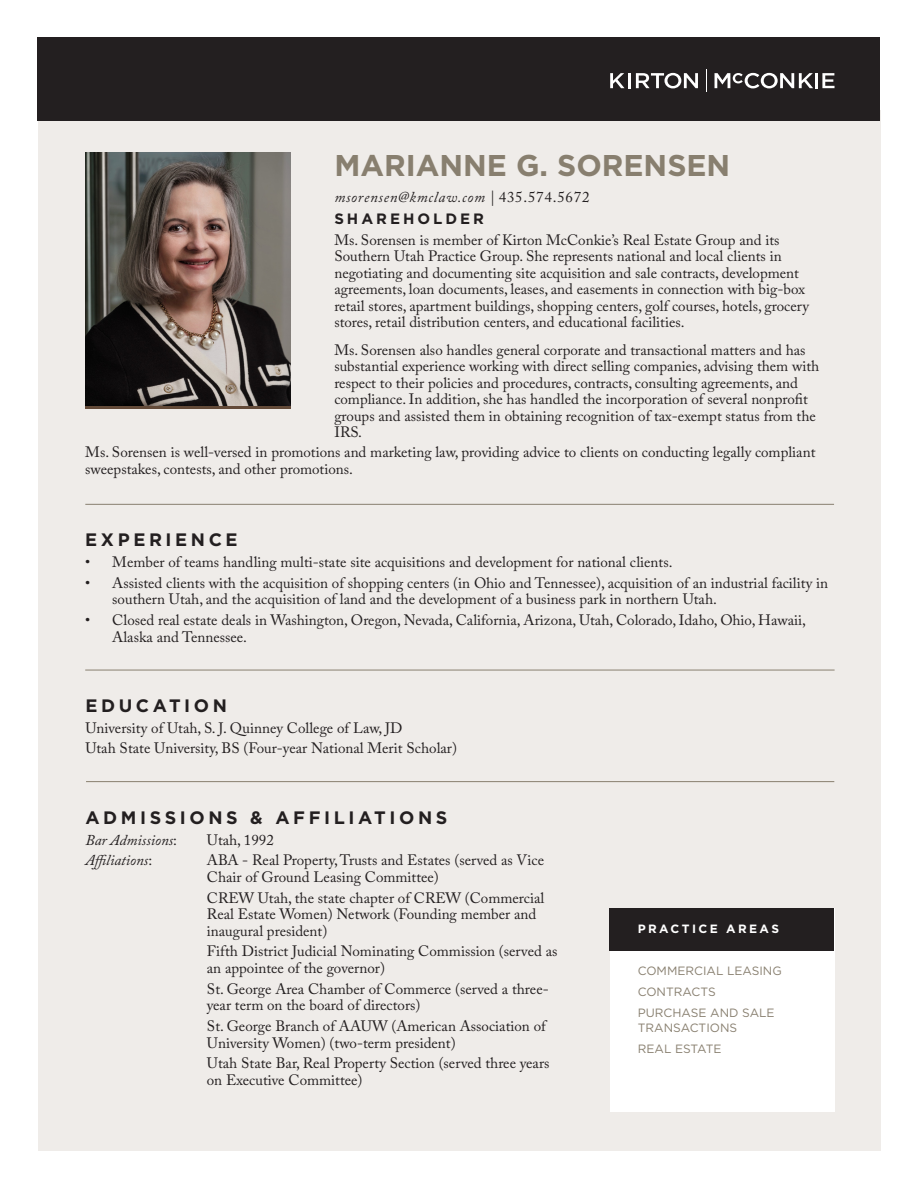
<style>
.page{position:relative;width:918px;height:1188px;background:#fff}
.page>*{position:absolute;margin:0;border:0;box-sizing:border-box;transform-origin:0 0}
.Name_Header{font:700 30px "Gotham";color:#887f6f}
.Section_Header{font:700 18px "Gotham";letter-spacing:.2em;color:#231f20}
.INTRODUCTORY_Paragraph{font:15px/16.5px "Adobe Caslon Pro";color:#231f20}
.Body_Paragraphs{font:15px/16.5px "Adobe Caslon Pro";color:#231f20}
.Contact_Info{font:italic 15px "Adobe Caslon Pro";letter-spacing:.05em;color:#231f20}
.Body_Paragraphs-2{font:italic 15px "Adobe Caslon Pro";color:#231f20}
.Position_Title_Header{font:700 15px "Gotham";letter-spacing:.2em;color:#231f20}
.CallOUT_Small_Caps{font:12px/14.4px "Gotham";color:#887f6f}
.CallOUT_Large_Caps{font:700 12px "Gotham";letter-spacing:.2em;color:#fff}
.s1{font-style:normal}
</style>
<div class="page">
<div style="left:38px;top:110px;width:842px;height:1040px;background:#efece9"></div>
<div style="left:38px;top:38px;width:842px;height:83px;background:#231f20"></div>
<svg style="left:610px;top:73px;width:15px;height:15px"></svg>
<svg style="left:636px;top:73px;width:62px;height:15px"></svg>
<hr style="left:815px;top:73px;width:3px;height:15px;background:#fff">
<svg style="left:822px;top:73px;width:13px;height:15px"></svg>
<hr style="left:628px;top:73px;width:3px;height:15px;background:#fff">
<svg style="left:715px;top:73px;width:98px;height:15px"></svg>
<svg style="left:706px;top:69px;width:1px;height:23px"></svg>
<hr style="left:86px;top:781px;width:748px;height:1px;background:#887f6f">
<hr style="left:85px;top:670px;width:750px;height:1px;background:#887f6f">
<hr style="left:85px;top:504px;width:749px;height:1px;background:#887f6f">
<div style="left:85px;top:152px;width:206px;height:257px;background:linear-gradient(to right,#634a38,#634a38)"></div>
<img style="left:86px;top:152px;width:205px;height:253px">
<div style="left:610px;top:909px;width:225px;height:203px;background:#fff"></div>
<div style="left:610px;top:909px;width:224px;height:42px;background:#231f20"></div>
<p class="Name_Header" style="left:334px;top:146px;width:398px">MARIANNE G. SORENSEN</p>
<p class="Contact_Info" style="left:334px;top:188px;width:257px">msorensen@kmclaw.com | <span class="s1">435.574.5672</span></p>
<p class="Position_Title_Header" style="left:334px;top:209px;width:151px">SHAREHOLDER</p>
<p class="INTRODUCTORY_Paragraph" style="left:334px;top:231px;width:476px">Ms. Sorensen is member of Kirton McConkie’s Real Estate Group and its Southern Utah Practice Group. She represents national and local clients in negotiating and documenting site acquisition and sale contracts, development agreements, loan documents, leases, and easements in connection with big-box retail stores, apartment buildings, shopping centers, golf courses, hotels, grocery stores, retail distribution centers, and educational facilities.</p>
<p class="INTRODUCTORY_Paragraph" style="left:334px;top:341px;width:487px">Ms. Sorensen also handles general corporate and transactional matters and has substantial experience working with direct selling companies, advising them with respect to their policies and procedures, contracts, consulting agreements, and compliance. In addition, she has handled the incorporation of several nonprofit groups and assisted them in obtaining recognition of tax-exempt status from the IRS.</p>
<p class="INTRODUCTORY_Paragraph" style="left:85px;top:444px;width:732px">Ms. Sorensen is well-versed in promotions and marketing law, providing advice to clients on conducting legally compliant sweepstakes, contests, and other promotions.</p>
<p class="Section_Header" style="left:85px;top:528px;width:154px">EXPERIENCE</p>
<p class="INTRODUCTORY_Paragraph" style="left:85px;top:553px;width:589px">• Member of teams handling multi-state site acquisitions and development for national clients.</p>
<p class="INTRODUCTORY_Paragraph" style="left:112px;top:574px;width:717px;text-indent:-27px">• Assisted clients with the acquisition of shopping centers (in Ohio and Tennessee), acquisition of an industrial facility in southern Utah, and the acquisition of land and the development of a business park in northern Utah.</p>
<p class="INTRODUCTORY_Paragraph" style="left:112px;top:612px;width:695px;text-indent:-27px">• Closed real estate deals in Washington, Oregon, Nevada, California, Arizona, Utah, Colorado, Idaho, Ohio, Hawaii,<br>Alaska and Tennessee.</p>
<p class="Section_Header" style="left:85px;top:694px;width:143px">EDUCATION</p>
<p class="Body_Paragraphs" style="left:85px;top:719px;width:318px">University of Utah, S. J. Quinney College of Law, JD</p>
<p class="Body_Paragraphs" style="left:85px;top:740px;width:373px">Utah State University, BS (Four-year National Merit Scholar)</p>
<p class="Section_Header" style="left:85px;top:805px;width:364px">ADMISSIONS &amp; AFFILIATIONS</p>
<p class="Body_Paragraphs-2" style="left:85px;top:831px;width:93px">Bar Admissions<span class="s1">:</span></p>
<p class="Body_Paragraphs" style="left:207px;top:831px;width:68px">Utah, 1992</p>
<p class="Body_Paragraphs-2" style="left:85px;top:851px;width:68px">Affiliations<span class="s1">:</span></p>
<p class="Body_Paragraphs" style="left:207px;top:852px;width:339px">ABA - Real Property, Trusts and Estates (served as Vice<br>Chair of Ground Leasing Committee)</p>
<p class="Body_Paragraphs" style="left:207px;top:889px;width:339px">CREW Utah, the state chapter of CREW (Commercial<br>Real Estate Women) Network (Founding member and inaugural president)</p>
<p class="Body_Paragraphs" style="left:207px;top:943px;width:352px">Fifth District Judicial Nominating Commission (served as an appointee of the governor)</p>
<p class="Body_Paragraphs" style="left:207px;top:980px;width:343px">St. George Area Chamber of Commerce (served a three&shy;year term on the board of directors)</p>
<p class="Body_Paragraphs" style="left:207px;top:1018px;width:340px">St. George Branch of AAUW (American Association of<br>University Women) (two-term president)</p>
<p class="Body_Paragraphs" style="left:207px;top:1055px;width:344px">Utah State Bar, Real Property Section (served three years on Executive Committee)</p>
<p class="CallOUT_Large_Caps" style="left:638px;top:921px;width:143px">PRACTICE AREAS</p>
<p class="CallOUT_Small_Caps" style="left:638px;top:963px;width:146px">COMMERCIAL LEASING</p>
<p class="CallOUT_Small_Caps" style="left:638px;top:984px;width:79px">CONTRACTS</p>
<p class="CallOUT_Small_Caps" style="left:638px;top:1005px;width:138px">PURCHASE AND SALE<br>TRANSACTIONS</p>
<p class="CallOUT_Small_Caps" style="left:638px;top:1041px;width:85px">REAL ESTATE</p>
</div>
